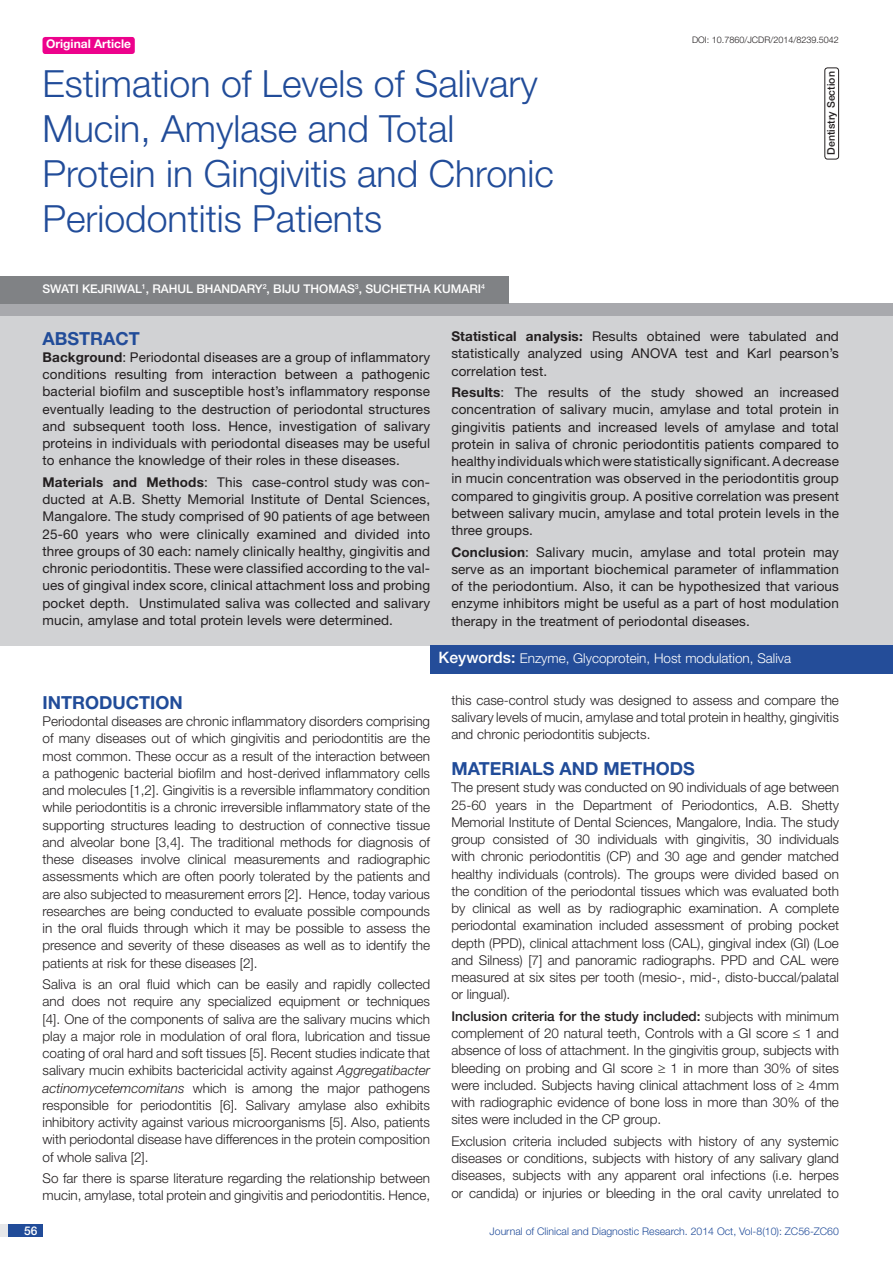
<style>
.page{position:relative;width:893px;height:1263px;background:#fff}
.page>*{position:absolute;margin:0;border:0;box-sizing:border-box;transform-origin:0 0}
.t1{font:300 37.5px/45px "Helvetica Neue";color:#214c99}
.Heading{font:700 18px "Helvetica Neue";color:#214c99}
.Abstract_head{font:700 18px "Helvetica Neue";color:#214c99}
.Body_text{font:300 13.5px/17.2px "Helvetica Neue";color:#231f20;text-align:justify}
.Body_text-2{font:13.5px/17.2px "Helvetica Neue";letter-spacing:.01em;color:#231f20;text-align:justify}
.t2{font:300 13.5px "Helvetica Neue";color:#fff}
.Author{font:500 12px "Helvetica Neue";color:#fff}
.t3{font:700 12px "Helvetica Neue";color:#fff}
.t4{font:300 10.5px "Helvetica Neue";color:#214c99}
.t5{font:500 10.5px "Helvetica Neue";color:#231f20}
.DOI{font:300 9px "Helvetica Neue";color:#231f20}
.s1{color:#244d99}
.s2{font-weight:700}
.s3{font-weight:500;font-size:15.75px}
.s4{font-style:italic}
.s5{font-weight:500}
</style>
<div class="page">
<div style="left:0;top:1224px;width:43px;height:13px;background:#e6e7e9"></div>
<div style="left:8px;top:1224px;width:35px;height:13px;background:#214c99"></div>
<div style="left:43px;top:37px;width:92px;height:17px;background:#ed028c;border-radius:3px"></div>
<div style="left:0;top:314px;width:893px;height:332px;background:#d1d2d4"></div>
<div style="left:0;top:304px;width:893px;height:12px;background:#a8a9ad"></div>
<div style="left:430px;top:645px;width:463px;height:29px;background:#244d99"></div>
<div style="left:0;top:276px;width:509px;height:27px;background:#808285"></div>
<div style="left:824px;top:67px;width:15px;height:92px;border:1px solid #231f20;border-radius:3px"></div>
<p class="t3" style="left:46px;top:37px;width:87px">Original Article</p>
<p class="t1" style="left:43px;top:60px;width:513px">Estimation of Levels of Salivary<br>Mucin, Amylase and Total<br>Protein in Gingivitis and Chronic<br>Periodontitis Patients</p>
<p class="Author" style="left:43px;top:281px;width:444px">Swati Kejriwal<sup>1</sup>, Rahul Bhandary<sup>2</sup>, Biju Thomas<sup>3</sup>, Suchetha Kumari<sup>4</sup></p>
<p class="DOI" style="left:692px;top:35px;width:148px">DOI: 10.7860/JCDR/2014/8239.5042</p>
<p class="t5" style="left:825px;top:155px;width:85px;rotate:-90deg">Dentistry Section</p>
<p class="Abstract_head" style="left:43px;top:327px;width:99px">ABST<span class="s1">RAC</span>T</p>
<p class="Body_text-2" style="left:43px;top:348px;width:389px"><span class="s2">Background</span>: Periodontal diseases are a group of inflammatory conditions resulting from interaction between a pathogenic bacterial biofilm and susceptible host’s inflammatory response eventually leading to the destruction of periodontal structures and subsequent tooth loss. Hence, investigation of salivary proteins in individuals with periodontal diseases may be useful to enhance the knowledge of their roles in these diseases.</p>
<p class="Body_text-2" style="left:43px;top:473px;width:389px"><span class="s2">Materials and Methods</span>: This case-control study was con&shy;ducted at A.B. Shetty Memorial Institute of Dental Sciences, Mangalore. The study comprised of 90 patients of age between 25-60 years who were clinically examined and divided into three groups of 30 each: namely clinically healthy, gingivitis and chronic periodontitis. These were classified according to the val&shy;ues of gingival index score, clinical attachment loss and probing pocket depth. Unstimulated saliva was collected and salivary mucin, amylase and total protein levels were determined.</p>
<p class="Body_text-2" style="left:451px;top:328px;width:389px"><span class="s2">Statistical analysis:</span> Results obtained were tabulated and statistically analyzed using ANOVA test and Karl pearson’s correlation test.</p>
<p class="Body_text-2" style="left:451px;top:384px;width:389px"><span class="s2">Results</span>: The results of the study showed an increased concentration of salivary mucin, amylase and total protein in gingivitis patients and increased levels of amylase and total protein in saliva of chronic periodontitis patients compared to healthy individuals which were statistically significant. A decrease in mucin concentration was observed in the periodontitis group compared to gingivitis group. A positive correlation was present between salivary mucin, amylase and total protein levels in the three groups.</p>
<p class="Body_text-2" style="left:451px;top:543px;width:389px"><span class="s2">Conclusion</span>: Salivary mucin, amylase and total protein may serve as an important biochemical parameter of inflammation of the periodontium. Also, it can be hypothesized that various enzyme inhibitors might be useful as a part of host modulation therapy in the treatment of periodontal diseases.</p>
<p class="t2" style="left:439px;top:650px;width:354px"><span class="s3">Keywords:</span> Enzyme, Glycoprotein, Host modulation, Saliva</p>
<p class="Heading" style="left:43px;top:691px;width:142px">INTRODUCTION</p>
<p class="Body_text" style="left:43px;top:712px;width:389px">Periodontal diseases are chronic inflammatory disorders comprising of many diseases out of which gingivitis and periodontitis are the most common. These occur as a result of the interaction between a pathogenic bacterial biofilm and host-derived inflammatory cells and molecules [1,2]. Gingivitis is a reversible inflammatory condition while periodontitis is a chronic irreversible inflammatory state of the supporting structures leading to destruction of connective tissue and alveolar bone [3,4]. The traditional methods for diagnosis of these diseases involve clinical measurements and radiographic assessments which are often poorly tolerated by the patients and are also subjected to measurement errors [2]. Hence, today various researches are being conducted to evaluate possible compounds in the oral fluids through which it may be possible to assess the presence and severity of these diseases as well as to identify the patients at risk for these diseases [2].</p>
<p class="Body_text" style="left:43px;top:975px;width:389px">Saliva is an oral fluid which can be easily and rapidly collected and does not require any specialized equipment or techniques [4]. One of the components of saliva are the salivary mucins which play a major role in modulation of oral flora, lubrication and tissue coating of oral hard and soft tissues [5]. Recent studies indicate that salivary mucin exhibits bactericidal activity against <span class="s4">Aggregatibacter actinomycetemcomitans</span> which is among the major pathogens responsible for periodontitis [6]. Salivary amylase also exhibits inhibitory activity against various microorganisms [5]. Also, patients with periodontal disease have differences in the protein composition of whole saliva [2].</p>
<p class="Body_text" style="left:43px;top:1169px;width:389px">So far there is sparse literature regarding the relationship between mucin, amylase, total protein and gingivitis and periodontitis. Hence,</p>
<p class="Body_text" style="left:451px;top:691px;width:389px">this case-control study was designed to assess and compare the salivary levels of mucin, amylase and total protein in healthy, gingivitis and chronic periodontitis subjects.</p>
<p class="Heading" style="left:451px;top:758px;width:245px">MATERIALS AND METHODS</p>
<p class="Body_text" style="left:451px;top:779px;width:389px">The present study was conducted on 90 individuals of age between 25-60 years in the Department of Periodontics, A.B. Shetty Memorial Institute of Dental Sciences, Mangalore, India. The study group consisted of 30 individuals with gingivitis, 30 individuals with chronic periodontitis (CP) and 30 age and gender matched healthy individuals (controls). The groups were divided based on the condition of the periodontal tissues which was evaluated both by clinical as well as by radiographic examination. A complete periodontal examination included assessment of probing pocket depth (PPD), clinical attachment loss (CAL), gingival index (GI) (Loe and Silness) [7] and panoramic radiographs. PPD and CAL were measured at six sites per tooth (mesio-, mid-, disto-buccal/palatal or lingual).</p>
<p class="Body_text" style="left:451px;top:1007px;width:389px"><span class="s5">Inclusion criteria for the study included:</span> subjects with minimum complement of 20 natural teeth, Controls with a GI score ≤ 1 and absence of loss of attachment. In the gingivitis group, subjects with bleeding on probing and GI score ≥ 1 in more than 30% of sites were included. Subjects having clinical attachment loss of ≥ 4mm with radiographic evidence of bone loss in more than 30% of the sites were included in the CP group.</p>
<p class="Body_text" style="left:451px;top:1132px;width:389px">Exclusion criteria included subjects with history of any systemic diseases or conditions, subjects with history of any salivary gland diseases, subjects with any apparent oral infections (i.e. herpes or candida) or injuries or bleeding in the oral cavity unrelated to</p>
<p class="Author" style="left:24px;top:1223px;width:15px">56</p>
<p class="t4" style="left:490px;top:1225px;width:351px">Journal of Clinical and Diagnostic Research. 2014 Oct, Vol-8(10): ZC56-ZC60</p>
</div>
